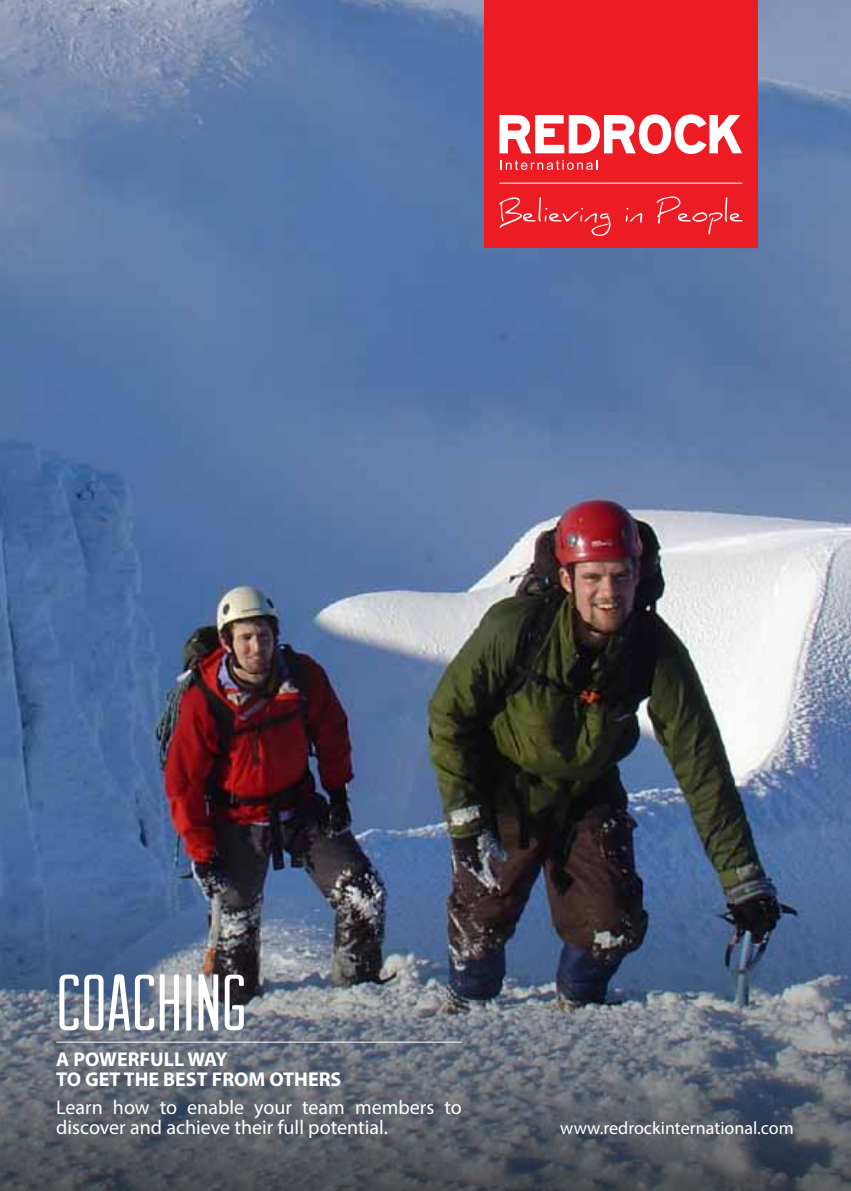
<style>
.page{position:relative;width:851px;height:1191px;background:#fff}
.page>*{position:absolute;margin:0;border:0;box-sizing:border-box;transform-origin:0 0}
.t1{font:80px "Arvil Sans";color:#fff}
.t2{font:20px/20px "Myriad Pro";color:#fff}
.t3{font:700 20px/20px "Myriad Pro";color:#fff}
.t4{font:18px "Myriad Pro";color:#fff}
</style>
<div class="page">
<img style="left:0;top:0;width:850px;height:879px">
<svg style="left:0;top:879px;width:850px;height:312px;background:#576171"></svg>
<div style="left:484px;top:0;width:273px;height:247px;background:#ed1c24"></div>
<svg style="left:625px;top:208px;width:17px;height:15px"></svg>
<svg style="left:499px;top:197px;width:111px;height:39px"></svg>
<svg style="left:656px;top:196px;width:86px;height:38px"></svg>
<hr style="left:499px;top:183px;width:243px;height:1px;background:#fff">
<hr style="left:56px;top:1041px;width:406px;height:1px;background:#fff">
<svg style="left:499px;top:114px;width:243px;height:56px"></svg>
<h1 class="t1" style="left:56px;top:958px;width:192px">COACHING</h1>
<p class="t3" style="left:56px;top:1048px;width:286px">A POWERFULL WAY<br>TO GET THE BEST FROM OTHERS</p>
<p class="t2" style="left:113px;top:1097px;width:38px">how</p>
<p class="t2" style="left:187px;top:1097px;width:58px">enable</p>
<p class="t2" style="left:355px;top:1097px;width:81px">members</p>
<p class="t2" style="left:56px;top:1097px;width:333px">Learn<br>discover and achieve their full potential.</p>
<p class="t2" style="left:160px;top:1097px;width:19px">to</p>
<p class="t2" style="left:302px;top:1097px;width:44px">team</p>
<p class="t2" style="left:254px;top:1097px;width:39px">your</p>
<p class="t2" style="left:444px;top:1097px;width:19px">to</p>
<p class="t4" style="left:560px;top:1117px;width:235px">www.redrockinternational.com</p>
</div>
